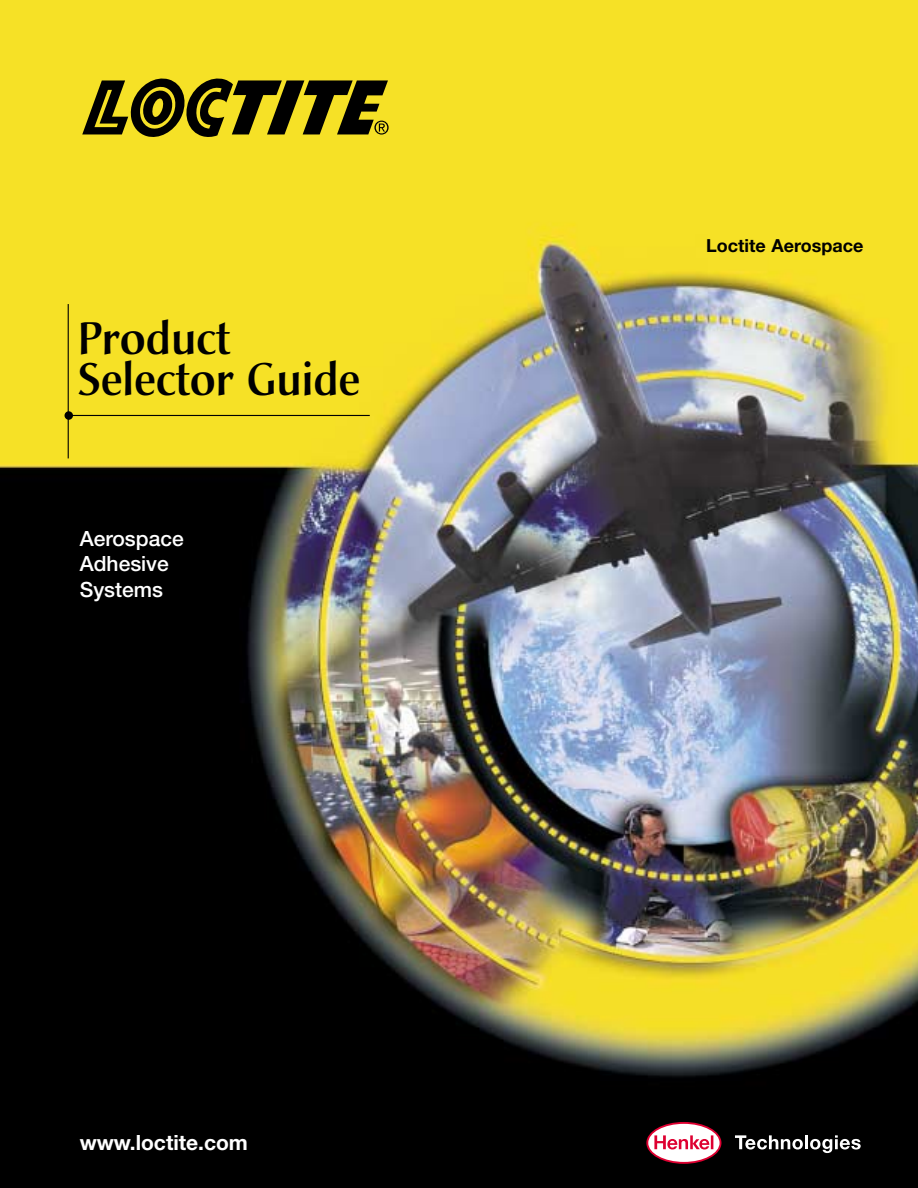
<style>
.page{position:relative;width:918px;height:1188px;background:#fff}
.page>*{position:absolute;margin:0;border:0;box-sizing:border-box;transform-origin:0 0}
.t1{font:500 45px/40.5px "Christiana";color:#000;scale:.96 1}
.t2{font:500 21px/25.2px "Helvetica Neue";color:#fff}
.t3{font:700 21px "Helvetica Neue";color:#fff}
.t4{font:700 18px "Helvetica Neue";color:#000}
</style>
<div class="page">
<img style="left:0;top:0;width:918px;height:1188px">
<svg style="left:82px;top:79px;width:307px;height:58px"></svg>
<svg style="left:646px;top:1122px;width:75px;height:42px"></svg>
<svg style="left:735px;top:1135px;width:68px;height:15px"></svg>
<hr style="left:805px;top:1135px;width:3px;height:14px;background:#fff">
<svg style="left:810px;top:1135px;width:51px;height:18px"></svg>
<hr style="left:68px;top:304px;width:1px;height:154px;background:#000">
<div style="left:65px;top:411px;width:8px;height:9px;background:#000;border-radius:50%"></div>
<hr style="left:69px;top:415px;width:301px;height:1px;background:#000">
<h1 class="t1" style="left:77px;top:323px;width:296px">Product<br>Selector Guide</h1>
<p class="t2" style="left:80px;top:528px;width:105px">Aerospace<br>Adhesive<br>Systems</p>
<p class="t3" style="left:80px;top:1135px;width:170px">www.loctite.com</p>
<p class="t4" style="left:706px;top:239px;width:159px">Loctite Aerospace</p>
</div>
